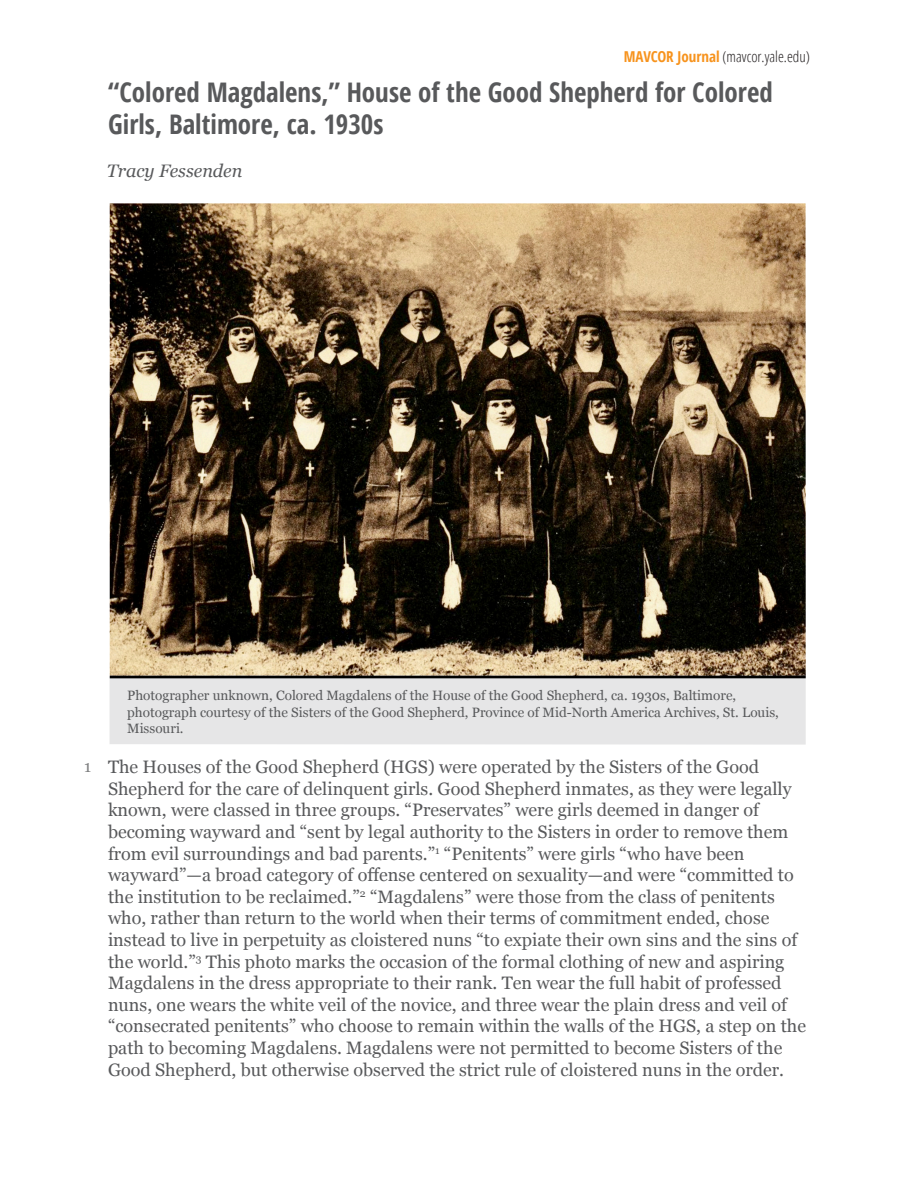
<style>
.page{position:relative;width:918px;height:1188px;background:#fff}
.page>*{position:absolute;margin:0;border:0;box-sizing:border-box;transform-origin:0 0}
.t1{font:700 condensed 27px/32.4px "Open Sans";color:#58595b}
.Normal__Web{font:18px/21.6px "Georgia";color:#58595b}
.t2{font:italic 18px "Georgia";color:#58595b}
.t3{font:16.5px "Georgia";color:#808182}
.t4{font:300 condensed 15px "Open Sans";color:#231f20}
.t5{font:13.5px/16.2px "Georgia";color:#58595b}
.s1{font-weight:700;color:#f7931d}
</style>
<div class="page">
<div style="left:110px;top:679px;width:696px;height:66px;background:#e6e6e7"></div>
<img style="left:110px;top:203px;width:696px;height:475px">
<p class="t4" style="left:624px;top:46px;width:188px"><span class="s1">MAVCOR Journal</span> (mavcor.yale.edu)</p>
<p class="t1" style="left:108px;top:75px;width:666px">“Colored Magdalens,” House of the Good Shepherd for Colored<br>Girls, Baltimore, ca. 1930s</p>
<p class="t2" style="left:107px;top:158px;width:137px">Tracy Fessenden</p>
<p class="t3" style="left:84px;top:754px;width:9px">1</p>
<p class="t5" style="left:127px;top:687px;width:653px">Photographer unknown, Colored Magdalens of the House of the Good Shepherd, ca. 1930s, Baltimore, photograph courtesy of the Sisters of the Good Shepherd, Province of Mid-North America Archives, St. Louis,<br>Missouri.</p>
<p class="Normal__Web" style="left:108px;top:755px;width:700px">The Houses of the Good Shepherd (HGS) were operated by the Sisters of the Good Shepherd for the care of delinquent girls. Good Shepherd inmates, as they were legally known, were classed in three groups. “Preservates” were girls deemed in danger of becoming wayward and “sent by legal authority to the Sisters in order to remove them from evil surroundings and bad parents.”<sup>1</sup> “Penitents” were girls “who have been wayward”—a broad category of offense centered on sexuality—and were “committed to the institution to be reclaimed.”<sup>2</sup> “Magdalens” were those from the class of penitents who, rather than return to the world when their terms of commitment ended, chose instead to live in perpetuity as cloistered nuns “to expiate their own sins and the sins of the world.”<sup>3</sup> This photo marks the occasion of the formal clothing of new and aspiring Magdalens in the dress appropriate to their rank. Ten wear the full habit of professed nuns, one wears the white veil of the novice, and three wear the plain dress and veil of “consecrated penitents” who choose to remain within the walls of the HGS, a step on the path to becoming Magdalens. Magdalens were not permitted to become Sisters of the Good Shepherd, but otherwise observed the strict rule of cloistered nuns in the order.</p>
</div>
